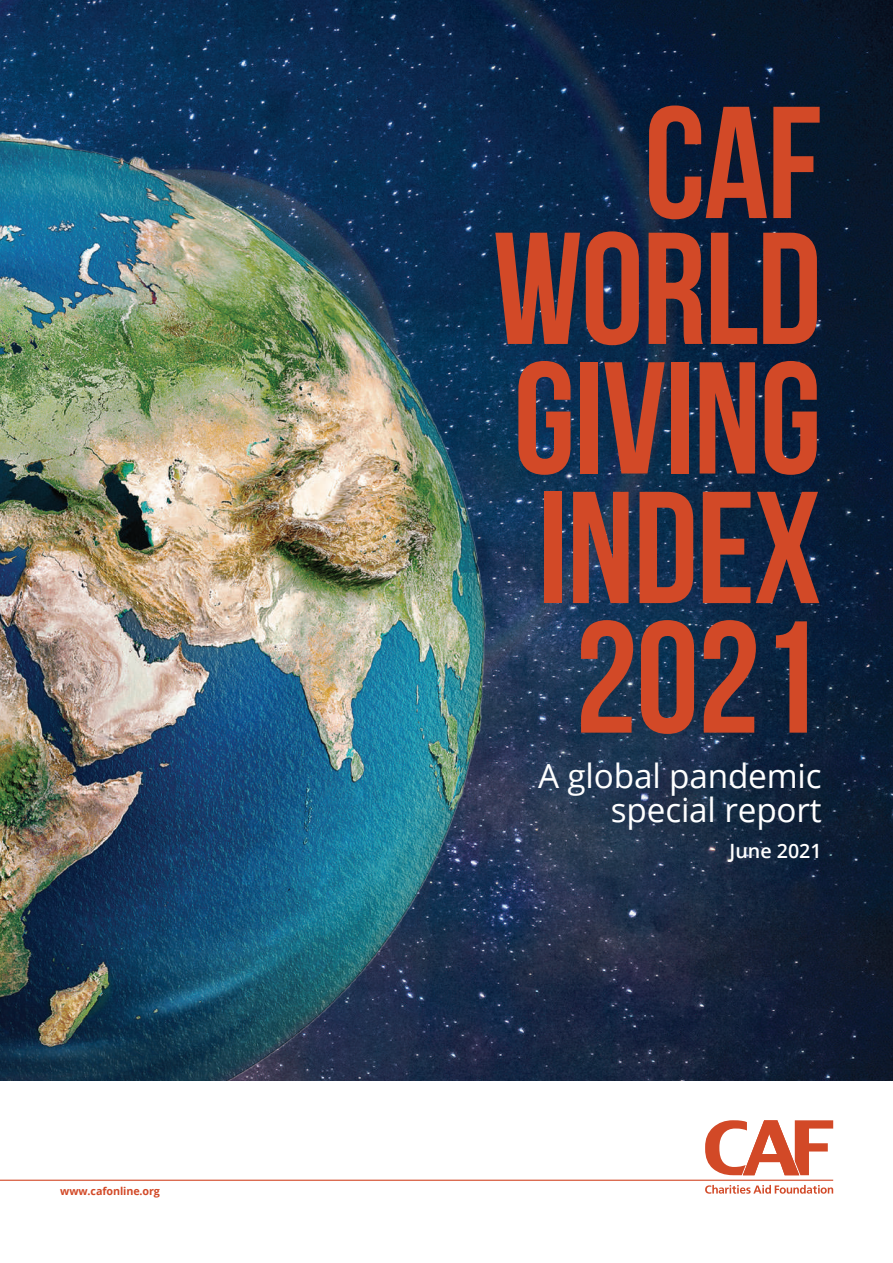
<style>
.page{position:relative;width:893px;height:1263px;background:#fff}
.page>*{position:absolute;margin:0;border:0;box-sizing:border-box;transform-origin:0 0}
.t1{font:700 159px/128.7px "Bebas Neue";letter-spacing:-.01em;color:#d24927;text-align:right}
.t2{font:33.3px/34.3px "Open Sans";letter-spacing:-.005em;color:#fff;text-align:right}
.t3{font:600 19.65px "Open Sans";color:#fff}
.t4{font:700 10.8px "Open Sans";letter-spacing:-.01em;color:#d24927}
</style>
<div class="page">
<img style="left:0;top:0;width:893px;height:1081px">
<img style="left:0;top:110px;width:518px;height:971px">
<svg style="left:705px;top:1185px;width:128px;height:9px"></svg>
<svg style="left:705px;top:1120px;width:128px;height:55px"></svg>
<hr style="left:0;top:1180px;width:833px;height:1px;background:#d24927">
<p class="t4" style="left:60px;top:1183px;width:101px">www.cafonline.org</p>
<h1 class="t1" style="left:493px;top:97px;width:330px">CAF<br>WORLD<br>GIVING<br>INDEX<br>2021</h1>
<p class="t2" style="left:538px;top:758px;width:285px">A global pandemic special report</p>
<p class="t3" style="left:729px;top:838px;width:94px">June 2021</p>
</div>
